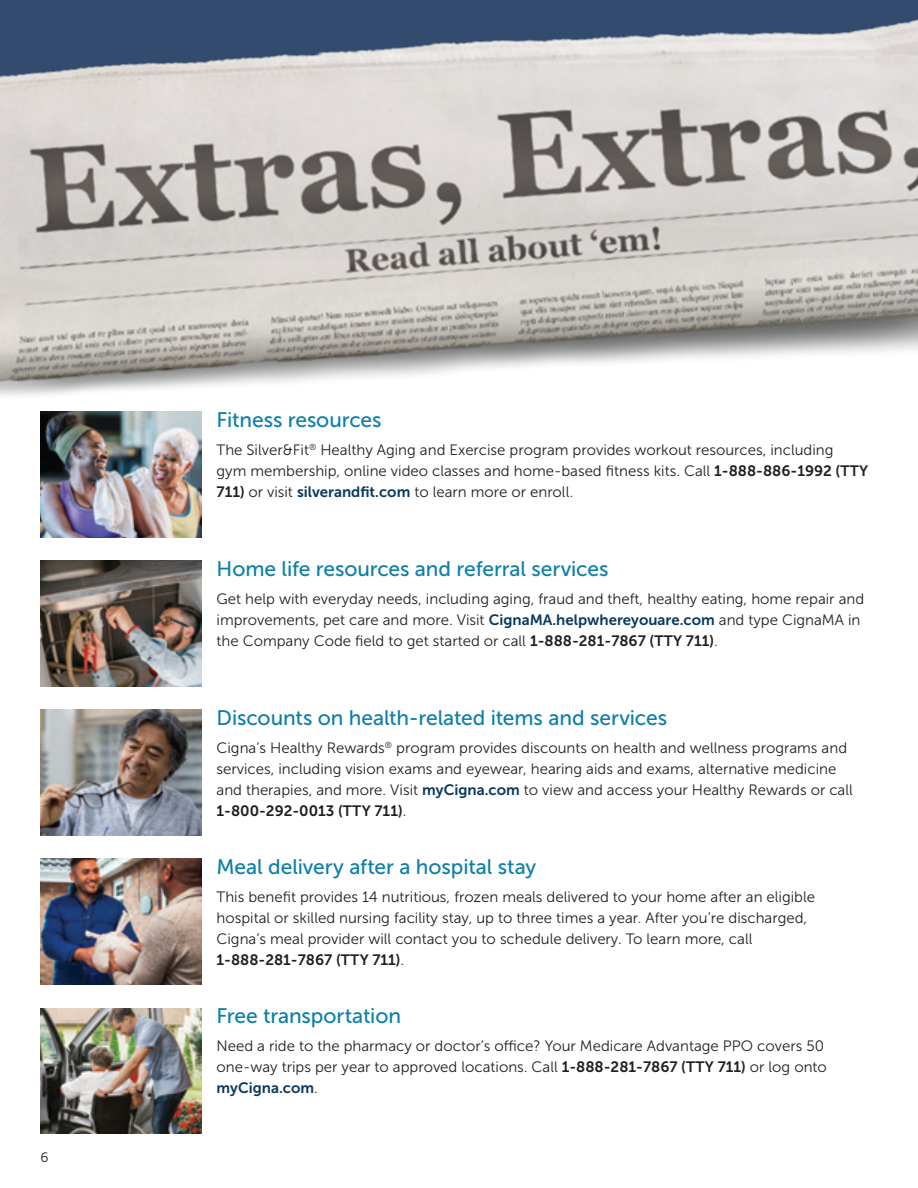
<style>
.page{position:relative;width:918px;height:1188px;background:#fff}
.page>*{position:absolute;margin:0;border:0;box-sizing:border-box;transform-origin:0 0}
.Large_Blue_Subheads{font:21px "Museo Sans 500";letter-spacing:-.005em;color:#0d7faa}
.Body{font:15px/21px "Museo Sans 300";color:#231f20}
.t1{font:13.5px "Museo Sans 300";color:#231f20}
.s1{font-family:"Museo Sans 700"}
.s2{font-family:"Museo Sans 700";color:#09395e}
</style>
<div class="page">
<img style="left:40px;top:561px;width:161px;height:126px">
<img style="left:40px;top:710px;width:161px;height:126px">
<img style="left:40px;top:1009px;width:161px;height:125px">
<img style="left:40px;top:859px;width:161px;height:126px">
<img style="left:40px;top:414px;width:161px;height:124px">
<img style="left:0;top:0;width:918px;height:414px">
<p class="t1" style="left:40px;top:1150px;width:10px">6</p>
<p class="Large_Blue_Subheads" style="left:217px;top:409px;width:166px">Fitness resources</p>
<p class="Body" style="left:217px;top:440px;width:653px">The Silver&amp;Fit<sup>®</sup> Healthy Aging and Exercise program provides workout resources, including<br>gym membership, online video classes and home-based fitness kits. Call <span class="s1">1-888-886-1992 (TTY<br>711)</span> or visit <span class="s2">silverandfit.com</span> to learn more or enroll.</p>
<p class="Large_Blue_Subheads" style="left:217px;top:558px;width:393px">Home life resources and referral services</p>
<p class="Body" style="left:217px;top:589px;width:649px">Get help with everyday needs, including aging, fraud and theft, healthy eating, home repair and improvements, pet care and more. Visit <span class="s2">CignaMA.helpwhereyouare.com</span> and type CignaMA in the Company Code field to get started or call <span class="s1">1-888-281-7867 (TTY 711)</span>.</p>
<p class="Large_Blue_Subheads" style="left:217px;top:707px;width:452px">Discounts on health-related items and services</p>
<p class="Body" style="left:217px;top:738px;width:638px">Cigna’s Healthy Rewards<sup>®</sup> program provides discounts on health and wellness programs and services, including vision exams and eyewear, hearing aids and exams, alternative medicine and therapies, and more. Visit <span class="s2">myCigna.com</span> to view and access your Healthy Rewards or call <span class="s1">1-800-292-0013 (TTY 711)</span>.</p>
<p class="Large_Blue_Subheads" style="left:217px;top:856px;width:321px">Meal delivery after a hospital stay</p>
<p class="Body" style="left:217px;top:887px;width:600px">This benefit provides 14 nutritious, frozen meals delivered to your home after an eligible hospital or skilled nursing facility stay, up to three times a year. After you’re discharged, Cigna’s meal provider will contact you to schedule delivery. To learn more, call <span class="s1">1-888-281-7867 (TTY 711)</span>.</p>
<p class="Large_Blue_Subheads" style="left:217px;top:1005px;width:186px">Free transportation</p>
<p class="Body" style="left:217px;top:1036px;width:612px">Need a ride to the pharmacy or doctor’s office? Your Medicare Advantage PPO covers 50 one-way trips per year to approved locations. Call <span class="s1">1-888-281-7867 (TTY 711)</span> or log onto <span class="s2">myCigna.com</span>.</p>
</div>
